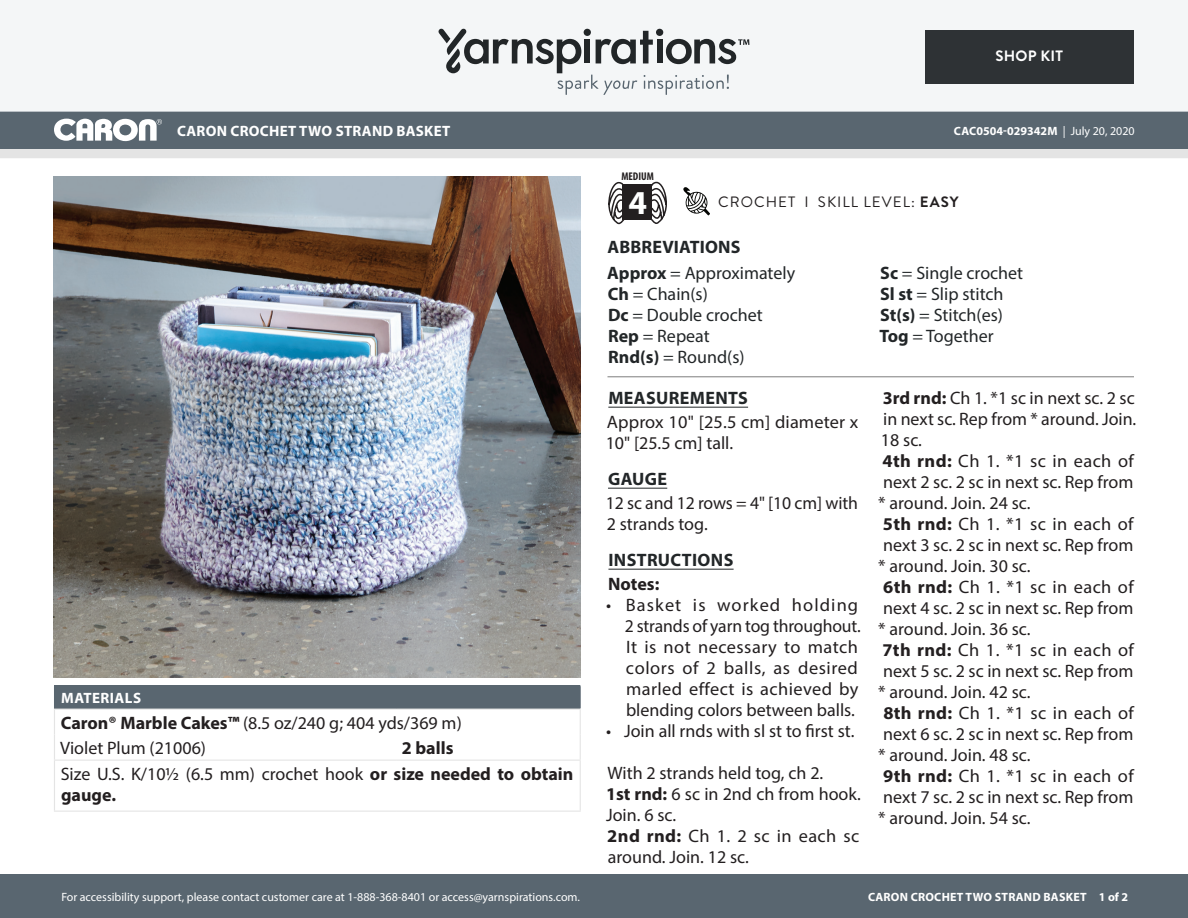
<style>
.page{position:relative;width:1188px;height:918px;background:#fff}
.page>*{position:absolute;margin:0;border:0;box-sizing:border-box;transform-origin:0 0}
.t1{font:700 33.6px "Myriad Pro";color:#fff}
.t2{font:18px/21px "Myriad Pro";color:#231f20}
.t3{font:18px/21px "Myriad Pro";letter-spacing:.025em;color:#231f20}
.t4{font:18px/21px "Myriad Pro";color:#222628}
.t5{font:700 18px "Myriad Pro";letter-spacing:.02em;color:#222628}
.t6{font:700 18px "Myriad Pro";color:#231f20}
.t7{font:700 15px "Myriad Pro";letter-spacing:.02em;color:#fff}
.t8{font:15px "Brandon Grotesque";letter-spacing:.07em;color:#231f20}
.t9{font:700 15px "Brandon Grotesque";letter-spacing:.02em;color:#fff}
.t10{font:12px "Myriad Pro";color:#fff}
.t11{font:700 12px "Myriad Pro";letter-spacing:.02em;color:#fff}
.t12{font:700 12px "Myriad Pro";color:#fff}
.t13{font:700 condensed 11.25px "Myriad Pro";color:#231f20}
.s1{font-weight:400}
.s2{font-weight:700}
</style>
<div class="page">
<div style="left:0;top:875px;width:1188px;height:43px;background:#596670"></div>
<div style="left:0;top:149px;width:1188px;height:9px;background:#e4e4e4"></div>
<div style="left:0;top:111px;width:1188px;height:38px;background:#596670"></div>
<div style="left:0;top:0;width:1188px;height:112px;background:#f4f6f7"></div>
<svg style="left:438px;top:29px;width:311px;height:66px"></svg>
<div style="left:925px;top:30px;width:209px;height:54px;background:#2e3235"></div>
<svg style="left:54px;top:119px;width:108px;height:22px"></svg>
<svg style="left:683px;top:187px;width:27px;height:28px"></svg>
<svg style="left:608px;top:181px;width:18px;height:43px"></svg>
<svg style="left:649px;top:181px;width:18px;height:43px"></svg>
<div style="left:622px;top:185px;width:30px;height:35px;background:#231f20"></div>
<img style="left:54px;top:177px;width:527px;height:501px">
<hr style="left:608px;top:407px;width:140px;height:1px;background:#222628">
<hr style="left:608px;top:488px;width:59px;height:1px;background:#222628">
<hr style="left:608px;top:569px;width:126px;height:1px;background:#222628">
<div style="left:54px;top:686px;width:526px;height:23px;background:#596670"></div>
<hr style="left:54px;top:709px;width:342px;height:1px;background:#e4e4e4">
<hr style="left:396px;top:709px;width:185px;height:1px;background:#e4e4e4">
<svg style="left:54px;top:708px;width:1px;height:52px"></svg>
<svg style="left:580px;top:686px;width:1px;height:74px"></svg>
<hr style="left:54px;top:761px;width:1px;height:50px;background:#e4e4e4">
<hr style="left:54px;top:760px;width:342px;height:1px;background:#e4e4e4">
<hr style="left:396px;top:760px;width:185px;height:1px;background:#e4e4e4">
<hr style="left:580px;top:761px;width:1px;height:50px;background:#e4e4e4">
<hr style="left:54px;top:811px;width:342px;height:1px;background:#e4e4e4">
<hr style="left:396px;top:811px;width:185px;height:1px;background:#e4e4e4">
<hr style="left:608px;top:376px;width:526px;height:1px;background:#7e7e7d">
<p class="t9" style="left:995px;top:46px;width:69px">SHOP KIT</p>
<p class="t7" style="left:177px;top:121px;width:275px">CARON CROCHET TWO STRAND BASKET</p>
<p class="t12" style="left:954px;top:123px;width:182px">CAC0504-029342M <span class="s1">| July 20, 2020</span></p>
<p class="t13" style="left:621px;top:169px;width:34px">MEDIUM</p>
<h1 class="t1" style="left:629px;top:180px;width:20px">4</h1>
<p class="t8" style="left:718px;top:192px;width:242px">CROCHET I SKILL LEVEL: <span class="s2">EASY</span></p>
<p class="t5" style="left:608px;top:235px;width:135px">ABBREVIATIONS</p>
<p class="t7" style="left:61px;top:688px;width:81px">MATERIALS</p>
<p class="t2" style="left:60px;top:710px;width:403px;line-height:25.5px"><span class="s2">Caron® Marble Cakes™</span> (8.5 oz/240 g; 404 yds/369 m)<br>Violet Plum (21006)</p>
<p class="t2" style="left:61px;top:735px;width:514px;line-height:25.5px;text-indent:341px"><span class="s2">2 balls<br></span>Size U.S. K/10½ (6.5 mm) crochet hook <span class="s2">or size needed to obtain</span></p>
<p class="t6" style="left:61px;top:783px;width:56px">gauge.</p>
<p class="t4" style="left:607px;top:262px;width:189px"><span class="s2">Approx</span> = Approximately<br><span class="s2">Ch</span> = Chain(s)<br><span class="s2">Dc</span> = Double crochet<br><span class="s2">Rep</span> = Repeat<br><span class="s2">Rnd(s)</span> = Round(s)</p>
<p class="t4" style="left:879px;top:262px;width:145px"><span class="s2">Sc</span> = Single crochet<br><span class="s2">Sl st</span> = Slip stitch<br><span class="s2">St(s)</span> = Stitch(es)<br><span class="s2">Tog</span> = Together</p>
<p class="t5" style="left:608px;top:386px;width:141px">MEASUREMENTS</p>
<p class="t2" style="left:606px;top:411px;width:254px">Approx 10" [25.5 cm] diameter x<br>10" [25.5 cm] tall.</p>
<p class="t5" style="left:608px;top:467px;width:61px">GAUGE</p>
<p class="t2" style="left:606px;top:492px;width:254px">12 sc and 12 rows = 4" [10 cm] with<br>2 strands tog.</p>
<p class="t5" style="left:608px;top:548px;width:126px">INSTRUCTIONS</p>
<p class="t6" style="left:608px;top:572px;width:53px">Notes:</p>
<p class="t3" style="left:625px;top:594px;width:238px;text-indent:-19px">• Basket is worked holding<br>2 strands of yarn tog throughout.<br>It is not necessary to match colors of 2 balls, as desired marled effect is achieved by blending colors between balls.</p>
<p class="t2" style="left:606px;top:720px;width:250px">• Join all rnds with sl st to rst st.</p>
<p class="t2" style="left:606px;top:762px;width:256px">With 2 strands held tog, ch 2.<br><span class="s2">1st rnd:</span> 6 sc in 2nd ch from hook.<br>Join. 6 sc.<br><span class="s2">2nd rnd:</span> Ch 1. 2 sc in each sc around. Join. 12 sc.</p>
<p class="t2" style="left:878px;top:387px;width:260px"><span class="s2">3rd rnd:</span> Ch 1. *1 sc in next sc. 2 sc in next sc. Rep from * around. Join.<br>18 sc.<br><span class="s2">4th rnd:</span> Ch 1. *1 sc in each of next 2 sc. 2 sc in next sc. Rep from * around. Join. 24 sc.<br><span class="s2">5th rnd:</span> Ch 1. *1 sc in each of next 3 sc. 2 sc in next sc. Rep from * around. Join. 30 sc.<br><span class="s2">6th rnd:</span> Ch 1. *1 sc in each of next 4 sc. 2 sc in next sc. Rep from * around. Join. 36 sc.<br><span class="s2">7th rnd:</span> Ch 1. *1 sc in each of next 5 sc. 2 sc in next sc. Rep from * around. Join. 42 sc.<br><span class="s2">8th rnd:</span> Ch 1. *1 sc in each of next 6 sc. 2 sc in next sc. Rep from * around. Join. 48 sc.<br><span class="s2">9th rnd:</span> Ch 1. *1 sc in each of next 7 sc. 2 sc in next sc. Rep from * around. Join. 54 sc.</p>
<p class="t10" style="left:61px;top:889px;width:520px">For accessibility support, please contact customer care at 1-888-368-8401 or access@yarnspirations.com.</p>
<p class="t11" style="left:868px;top:889px;width:262px">CARON CROCHET TWO STRAND BASKET 1 of 2</p>
</div>
